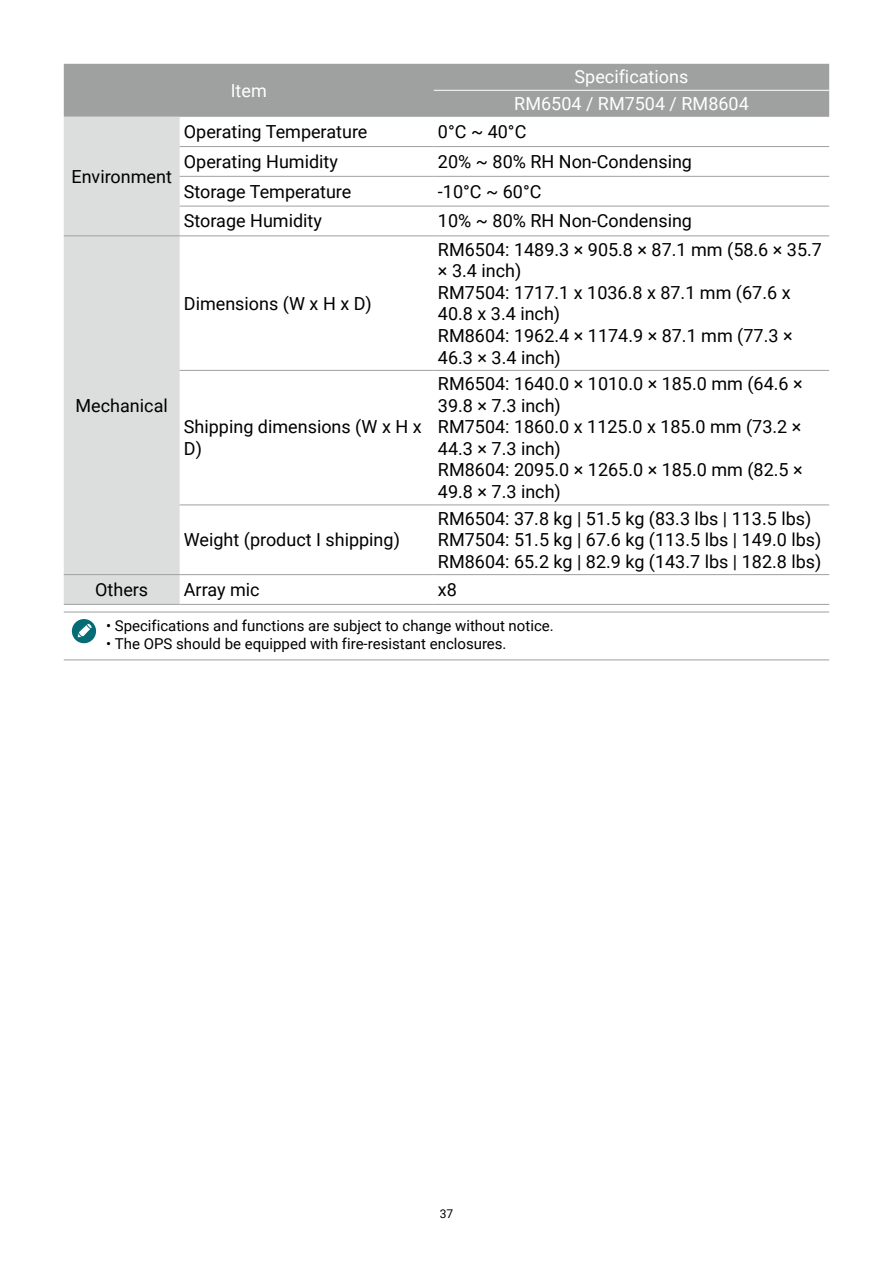
<style>
.page{position:relative;width:893px;height:1263px;background:#fff}
.page>*{position:absolute;margin:0;border:0;box-sizing:border-box;transform-origin:0 0}
.t1{font:18px/21.6px "Roboto";color:#000}
.t2{font:18px/26.5px "Roboto";color:#fff;text-align:center}
.t3{font:15px "Roboto";color:#000}
.t4{font:12px "Roboto";color:#000}
</style>
<div class="page">
<div style="left:64px;top:64px;width:765px;height:53px;background:#9fa0a0"></div>
<div style="left:64px;top:117px;width:116px;height:487px;background:#dcdddd"></div>
<hr style="left:180px;top:146px;width:254px;height:1px;background:#9fa0a0">
<hr style="left:434px;top:146px;width:395px;height:1px;background:#9fa0a0">
<hr style="left:180px;top:176px;width:254px;height:1px;background:#9fa0a0">
<hr style="left:434px;top:176px;width:395px;height:1px;background:#9fa0a0">
<hr style="left:180px;top:206px;width:254px;height:1px;background:#9fa0a0">
<hr style="left:434px;top:206px;width:395px;height:1px;background:#9fa0a0">
<hr style="left:64px;top:236px;width:116px;height:1px;background:#9fa0a0">
<hr style="left:180px;top:370px;width:254px;height:1px;background:#9fa0a0">
<hr style="left:434px;top:370px;width:395px;height:1px;background:#9fa0a0">
<hr style="left:180px;top:505px;width:254px;height:1px;background:#9fa0a0">
<hr style="left:434px;top:505px;width:395px;height:1px;background:#9fa0a0">
<hr style="left:64px;top:574px;width:116px;height:1px;background:#9fa0a0">
<hr style="left:180px;top:574px;width:254px;height:1px;background:#9fa0a0">
<hr style="left:434px;top:574px;width:395px;height:1px;background:#9fa0a0">
<hr style="left:64px;top:604px;width:116px;height:1px;background:#9fa0a0">
<hr style="left:180px;top:604px;width:254px;height:1px;background:#9fa0a0">
<hr style="left:434px;top:604px;width:395px;height:1px;background:#9fa0a0">
<hr style="left:180px;top:236px;width:254px;height:1px;background:#9fa0a0">
<hr style="left:434px;top:236px;width:395px;height:1px;background:#9fa0a0">
<hr style="left:434px;top:90px;width:395px;height:1px;background:#fff">
<hr style="left:64px;top:660px;width:36px;height:1px;background:#9fa0a0">
<hr style="left:100px;top:660px;width:729px;height:1px;background:#9fa0a0">
<svg style="left:64px;top:612px;width:765px;height:48px"></svg>
<p class="t1" style="left:71px;top:165px;width:102px">Environment</p>
<p class="t1" style="left:76px;top:394px;width:94px">Mechanical</p>
<p class="t2" style="left:231px;top:76px;width:38px">Item</p>
<p class="t2" style="left:514px;top:63px;width:236px">Specifications<br>RM6504 / RM7504 / RM8604</p>
<p class="t1" style="left:184px;top:120px;width:185px">Operating Temperature</p>
<p class="t1" style="left:438px;top:120px;width:90px">0°C ~ 40°C</p>
<p class="t1" style="left:184px;top:150px;width:156px">Operating Humidity</p>
<p class="t1" style="left:438px;top:150px;width:256px">20% ~ 80% RH Non-Condensing</p>
<p class="t1" style="left:184px;top:180px;width:169px">Storage Temperature</p>
<p class="t1" style="left:438px;top:180px;width:105px">-10°C ~ 60°C</p>
<p class="t1" style="left:184px;top:210px;width:140px">Storage Humidity</p>
<p class="t1" style="left:438px;top:210px;width:256px">10% ~ 80% RH Non-Condensing</p>
<p class="t1" style="left:184px;top:292px;width:189px">Dimensions (W x H x D)</p>
<p class="t1" style="left:184px;top:415px;width:239px">Shipping dimensions (W x H x<br>D)</p>
<p class="t1" style="left:184px;top:528px;width:218px">Weight (product I shipping)</p>
<p class="t1" style="left:438px;top:238px;width:386px">RM6504: 1489.3 × 905.8 × 87.1 mm (58.6 × 35.7 × 3.4 inch)<br>RM7504: 1717.1 x 1036.8 x 87.1 mm (67.6 x<br>40.8 x 3.4 inch)<br>RM8604: 1962.4 × 1174.9 × 87.1 mm (77.3 ×<br>46.3 × 3.4 inch)</p>
<p class="t1" style="left:438px;top:372px;width:366px">RM6504: 1640.0 × 1010.0 × 185.0 mm (64.6 ×<br>39.8 × 7.3 inch)<br>RM7504: 1860.0 x 1125.0 x 185.0 mm (73.2 ×<br>44.3 × 7.3 inch)<br>RM8604: 2095.0 × 1265.0 × 185.0 mm (82.5 ×<br>49.8 × 7.3 inch)</p>
<p class="t1" style="left:438px;top:507px;width:385px">RM6504: 37.8 kg | 51.5 kg (83.3 lbs | 113.5 lbs)<br>RM7504: 51.5 kg | 67.6 kg (113.5 lbs | 149.0 lbs)<br>RM8604: 65.2 kg | 82.9 kg (143.7 lbs | 182.8 lbs)</p>
<p class="t1" style="left:95px;top:578px;width:55px">Others</p>
<p class="t1" style="left:184px;top:578px;width:77px">Array mic</p>
<p class="t1" style="left:438px;top:578px;width:21px">x8</p>
<p class="t3" style="left:106px;top:615px;width:449px">• Specifications and functions are subject to change without notice.</p>
<p class="t3" style="left:106px;top:633px;width:402px">• The OPS should be equipped with fire-resistant enclosures.</p>
<p class="t4" style="left:440px;top:1205px;width:15px">37</p>
</div>
